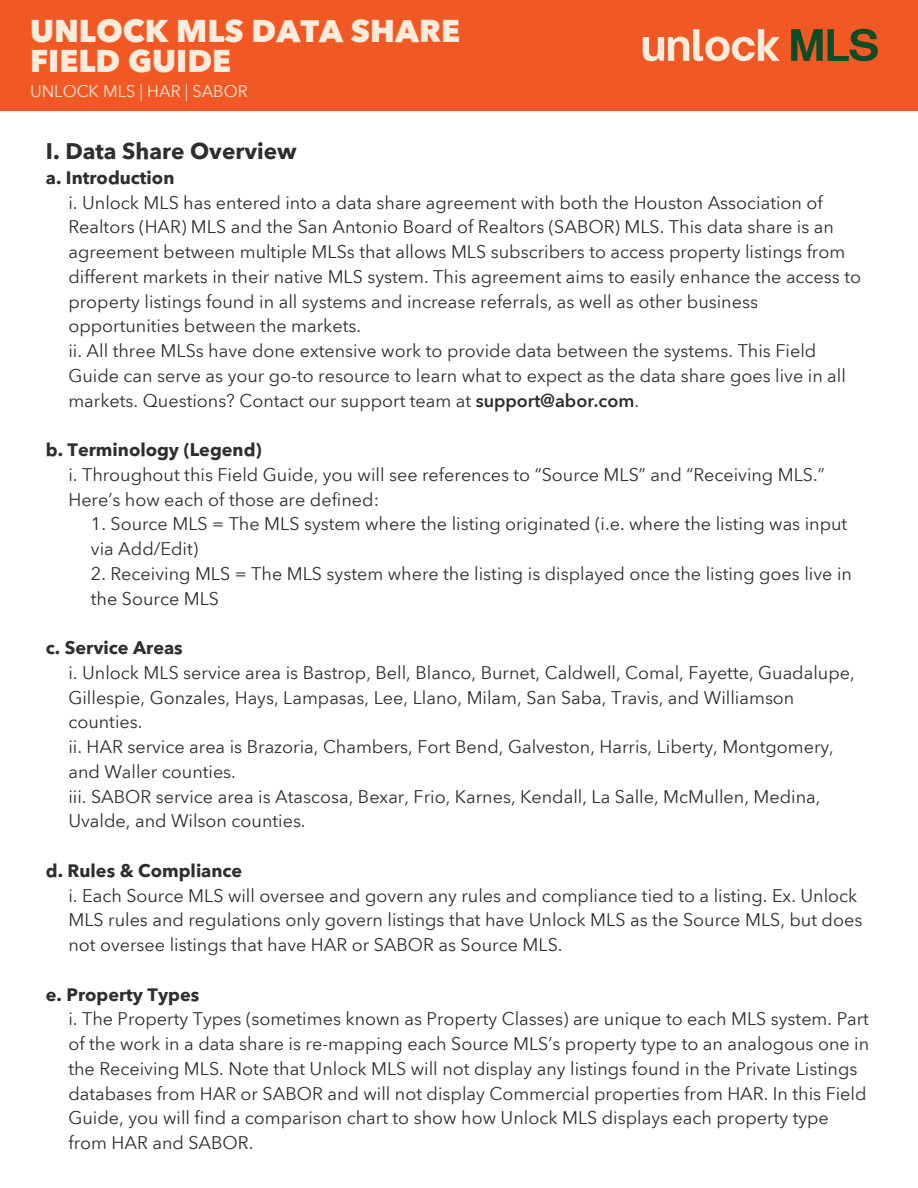
<style>
.page{position:relative;width:918px;height:1188px;background:#fff}
.page>*{position:absolute;margin:0;border:0;box-sizing:border-box;transform-origin:0 0}
.t1{font:900 31.5px/30.3px "Avenir Next Thai Modern";color:#fdebdb}
.t2{font:700 22.5px "Avenir Next Thai Modern";color:#2e2e2e}
.t3{font:18px "Avenir Next Thai Modern";color:#2e2e2e}
.t4{font:700 18px "Avenir Next Thai Modern";color:#2e2e2e}
.t5{font:16.5px "Avenir Next Thai Modern";color:#fdebdb}
.s1{font-weight:600}
</style>
<div class="page">
<div style="left:0;top:0;width:918px;height:111px;background:#f25824"></div>
<svg style="left:643px;top:29px;width:137px;height:32px"></svg>
<svg style="left:791px;top:29px;width:87px;height:32px"></svg>
<p class="t1" style="left:30px;top:14px;width:432px">UNLOCK MLS DATA SHARE<br>FIELD GUIDE</p>
<p class="t5" style="left:30px;top:78px;width:219px">UNLOCK MLS | HAR | SABOR</p>
<h1 class="t2" style="left:46px;top:134px;width:252px">I. Data Share Overview</h1>
<p class="t4" style="left:46px;top:164px;width:130px">a. Introduction</p>
<p class="t3" style="left:68px;top:188px;width:756px">i. Unlock MLS has entered into a data share agreement with both the Houston Association of</p>
<p class="t3" style="left:68px;top:213px;width:767px">Realtors (HAR) MLS and the San Antonio Board of Realtors (SABOR) MLS. This data share is an</p>
<p class="t3" style="left:68px;top:238px;width:778px">agreement between multiple MLSs that allows MLS subscribers to access property listings from</p>
<p class="t3" style="left:68px;top:263px;width:794px">different markets in their native MLS system. This agreement aims to easily enhance the access to</p>
<p class="t3" style="left:68px;top:287px;width:691px">property listings found in all systems and increase referrals, as well as other business</p>
<p class="t3" style="left:68px;top:312px;width:294px">opportunities between the markets.</p>
<p class="t3" style="left:68px;top:337px;width:749px">ii. All three MLSs have done extensive work to provide data between the systems. This Field</p>
<p class="t3" style="left:68px;top:362px;width:779px">Guide can serve as your go-to resource to learn what to expect as the data share goes live in all</p>
<p class="t3" style="left:68px;top:386px;width:572px">markets. Questions? Contact our support team at <span class="s1">support@abor.com</span>.</p>
<p class="t4" style="left:46px;top:436px;width:217px">b. Terminology (Legend)</p>
<p class="t3" style="left:68px;top:461px;width:758px">i. Throughout this Field Guide, you will see references to “Source MLS” and “Receiving MLS.”</p>
<p class="t3" style="left:68px;top:485px;width:312px">Here’s how each of those are defined:</p>
<p class="t3" style="left:91px;top:510px;width:758px">1. Source MLS = The MLS system where the listing originated (i.e. where the listing was input</p>
<p class="t3" style="left:91px;top:535px;width:109px">via Add/Edit)</p>
<p class="t3" style="left:91px;top:560px;width:763px">2. Receiving MLS = The MLS system where the listing is displayed once the listing goes live in</p>
<p class="t3" style="left:91px;top:584px;width:130px">the Source MLS</p>
<p class="t4" style="left:46px;top:634px;width:138px">c. Service Areas</p>
<p class="t3" style="left:68px;top:659px;width:788px">i. Unlock MLS service area is Bastrop, Bell, Blanco, Burnet, Caldwell, Comal, Fayette, Guadalupe,</p>
<p class="t3" style="left:68px;top:683px;width:728px">Gillespie, Gonzales, Hays, Lampasas, Lee, Llano, Milam, San Saba, Travis, and Williamson</p>
<p class="t3" style="left:68px;top:708px;width:76px">counties.</p>
<p class="t3" style="left:68px;top:733px;width:767px">ii. HAR service area is Brazoria, Chambers, Fort Bend, Galveston, Harris, Liberty, Montgomery,</p>
<p class="t3" style="left:68px;top:758px;width:169px">and Waller counties.</p>
<p class="t3" style="left:68px;top:782px;width:754px">iii. SABOR service area is Atascosa, Bexar, Frio, Karnes, Kendall, La Salle, McMullen, Medina,</p>
<p class="t3" style="left:68px;top:807px;width:239px">Uvalde, and Wilson counties.</p>
<p class="t4" style="left:46px;top:857px;width:198px">d. Rules &amp; Compliance</p>
<p class="t3" style="left:68px;top:881px;width:791px">i. Each Source MLS will oversee and govern any rules and compliance tied to a listing. Ex. Unlock</p>
<p class="t3" style="left:68px;top:906px;width:795px">MLS rules and regulations only govern listings that have Unlock MLS as the Source MLS, but does</p>
<p class="t3" style="left:68px;top:931px;width:496px">not oversee listings that have HAR or SABOR as Source MLS.</p>
<p class="t4" style="left:46px;top:980px;width:155px">e. Property Types</p>
<p class="t3" style="left:68px;top:1005px;width:802px">i. The Property Types (sometimes known as Property Classes) are unique to each MLS system. Part</p>
<p class="t3" style="left:68px;top:1030px;width:802px">of the work in a data share is re-mapping each Source MLS’s property type to an analogous one in</p>
<p class="t3" style="left:68px;top:1055px;width:791px">the Receiving MLS. Note that Unlock MLS will not display any listings found in the Private Listings</p>
<p class="t3" style="left:68px;top:1079px;width:800px">databases from HAR or SABOR and will not display Commercial properties from HAR. In this Field</p>
<p class="t3" style="left:68px;top:1104px;width:762px">Guide, you will find a comparison chart to show how Unlock MLS displays each property type</p>
<p class="t3" style="left:68px;top:1129px;width:186px">from HAR and SABOR.</p>
</div>
